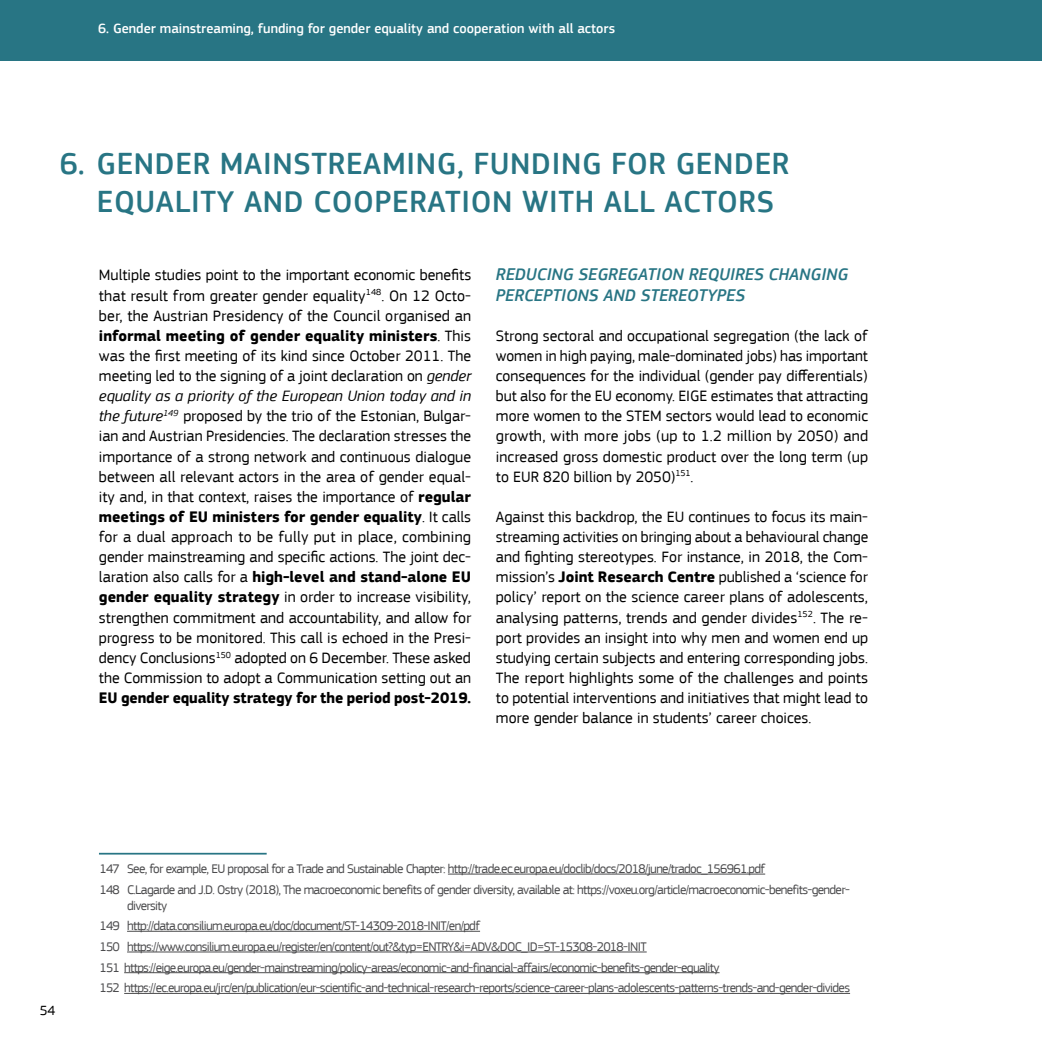
<style>
.page{position:relative;width:1042px;height:1042px;background:#fff}
.page>*{position:absolute;margin:0;border:0;box-sizing:border-box;transform-origin:0 0}
.t1{font:500 31.5px/38.5px "EC Square Sans Pro";letter-spacing:.02em;color:#287584}
.t2{font:italic 500 17.5px/20.1px "EC Square Sans Pro";color:#287584}
.t3{font:15.75px/20.1px "EC Square Sans Pro";color:#000;text-align:justify}
.t4{font:700 15.75px "EC Square Sans Pro";letter-spacing:-.005em;color:#000}
.t5{font:500 14px "EC Square Sans Pro";color:#fff}
.t6{font:14px "EC Square Sans Pro";color:#000}
.t7{font:13.12px/20.7px "EC Square Sans Pro";letter-spacing:-.05em;color:#4b4b4d}
.s1{font-weight:700}
.s2{font-style:italic}
</style>
<div class="page">
<div style="left:0;top:0;width:1042px;height:60px;background:#287584"></div>
<hr style="left:448px;top:874px;width:317px;height:1px;background:#4b4b4d">
<hr style="left:127px;top:931px;width:353px;height:1px;background:#4b4b4d">
<hr style="left:127px;top:951px;width:520px;height:1px;background:#4b4b4d">
<hr style="left:124px;top:972px;width:595px;height:1px;background:#4b4b4d">
<hr style="left:124px;top:993px;width:726px;height:1px;background:#4b4b4d">
<hr style="left:99px;top:853px;width:168px;height:1px;background:#287584">
<p class="t5" style="left:98px;top:20px;width:518px">6. Gender mainstreaming, funding for gender equality and cooperation with all actors</p>
<h1 class="t1" style="left:97px;top:145px;width:694px;text-indent:-37px">6. GENDER MAINSTREAMING, FUNDING FOR GENDER<br>EQUALITY AND COOPERATION WITH ALL ACTORS</h1>
<p class="t3" style="left:99px;top:265px;width:374px">Multiple studies point to the important economic benefits that result from greater gender equality<sup>148</sup>. On 12 Octo&shy;ber, the Austrian Presidency of the Council organised an <span class="s1">informal meeting of gender equality ministers</span>. This was the first meeting of its kind since October 2011. The meeting led to the signing of a joint declaration on <span class="s2">gender equality as a priority of the European Union today and in the future</span><sup>149</sup> proposed by the trio of the Estonian, Bulgar&shy;ian and Austrian Presidencies. The declaration stresses the importance of a strong network and continuous dialogue between all relevant actors in the area of gender equal&shy;ity and, in that context, raises the importance of <span class="s1">regular meetings of EU ministers for gender equality</span>. It calls for a dual approach to be fully put in place, combining gender mainstreaming and specific actions. The joint dec&shy;laration also calls for a <span class="s1">high-level and stand-alone EU gender equality strategy</span> in order to increase visibility, strengthen commitment and accountability, and allow for progress to be monitored. This call is echoed in the Presi&shy;dency Conclusions<sup>150</sup> adopted on 6 December. These asked the Commission to adopt a Communication setting out an</p>
<p class="t4" style="left:99px;top:688px;width:374px">EU gender equality strategy for the period post-2019.</p>
<p class="t2" style="left:496px;top:265px;width:354px">REDUCING SEGREGATION REQUIRES CHANGING<br>PERCEPTIONS AND STEREOTYPES</p>
<p class="t3" style="left:496px;top:326px;width:374px">Strong sectoral and occupational segregation (the lack of women in high paying, male-dominated jobs) has important consequences for the individual (gender pay differentials) but also for the EU economy. EIGE estimates that attracting more women to the STEM sectors would lead to economic growth, with more jobs (up to 1.2 million by 2050) and increased gross domestic product over the long term (up to EUR 820 billion by 2050)<sup>151</sup>.</p>
<p class="t3" style="left:496px;top:507px;width:374px">Against this backdrop, the EU continues to focus its main&shy;streaming activities on bringing about a behavioural change and fighting stereotypes. For instance, in 2018, the Com&shy;mission’s <span class="s1">Joint Research Centre</span> published a ‘science for policy’ report on the science career plans of adolescents, analysing patterns, trends and gender divides<sup>152</sup>. The re&shy;port provides an insight into why men and women end up studying certain subjects and entering corresponding jobs.<br>The report highlights some of the challenges and points to potential interventions and initiatives that might lead to more gender balance in students’ career choices.</p>
<p class="t6" style="left:40px;top:1002px;width:17px">54</p>
<p class="t7" style="left:99px;top:858px;width:752px">147 See, for example, EU proposal for a Trade and Sustainable Chapter: http://trade.ec.europa.eu/doclib/docs/2018/june/tradoc_156961.pdf<br>148 C.Lagarde and J.D. Ostry (2018), The macroeconomic benefits of gender diversity, available at: https://voxeu.org/article/macroeconomic-benefits-gender-</p>
<p class="t7" style="left:99px;top:895px;width:752px;text-indent:28px">diversity<br>149 http://data.consilium.europa.eu/doc/document/ST-14309-2018-INIT/en/pdf<br>150 https://www.consilium.europa.eu/register/en/content/out?&amp;typ=ENTRY&amp;i=ADV&amp;DOC_ID=ST-15308-2018-INIT<br>151 https://eige.europa.eu/gender-mainstreaming/policy-areas/economic-and-financial-affairs/economic-benefits-gender-equality<br>152 https://ec.europa.eu/jrc/en/publication/eur-scientific-and-technical-research-reports/science-career-plans-adolescents-patterns-trends-and-gender-divides</p>
</div>
